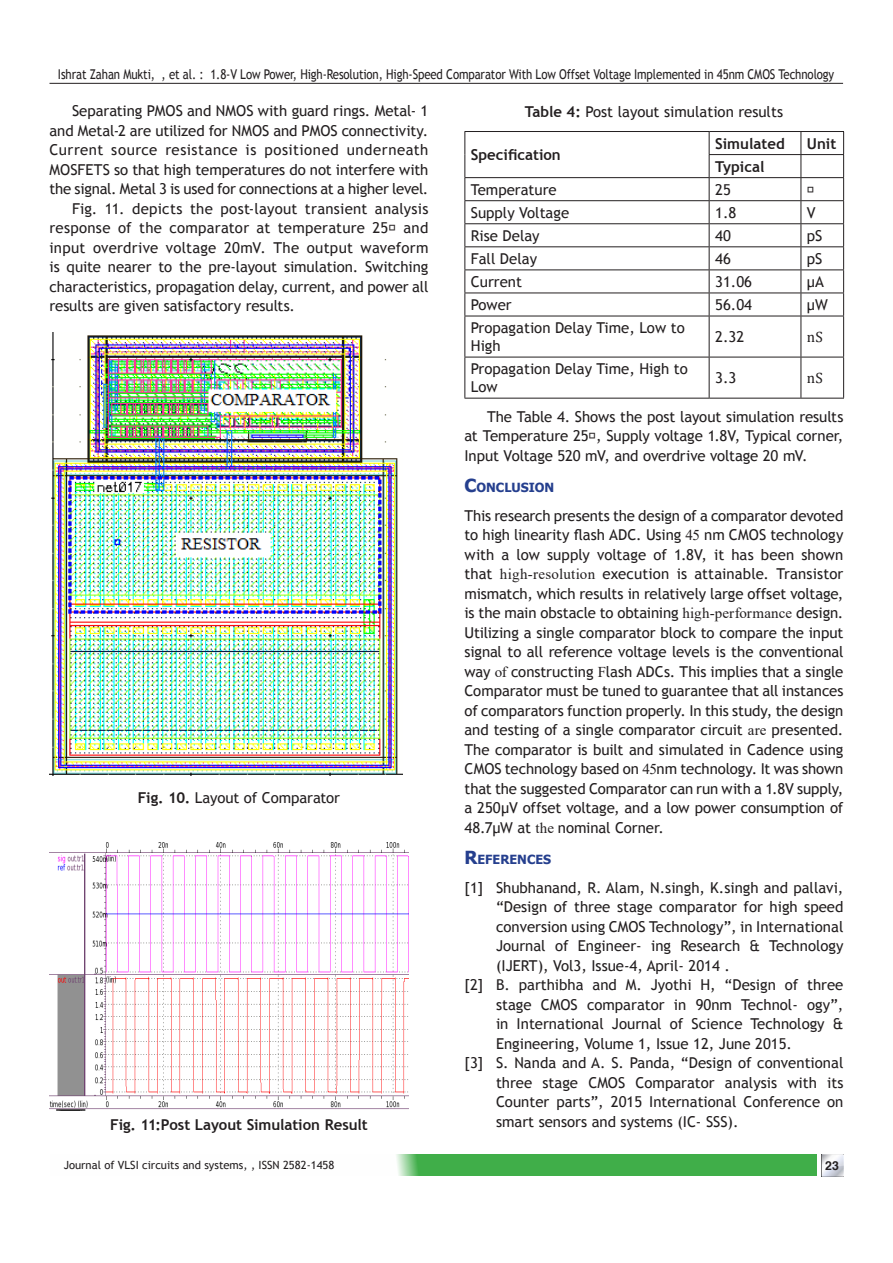
<style>
.page{position:relative;width:893px;height:1263px;background:#fff}
.page>*{position:absolute;margin:0;border:0;box-sizing:border-box;transform-origin:0 0}
.Text_1__No_indent{font:15px/19.5px "Trebuchet MS";color:#231f20;text-align:justify}
.text{font:15px/19.5px "Trebuchet MS";letter-spacing:-.01em;color:#231f20;text-align:justify}
.Table_Text{font:15px/18px "Trebuchet MS";color:#231f20}
.Table_Head{font:15px "Trebuchet MS";color:#231f20}
.Fig{font:700 15px "Trebuchet MS";letter-spacing:-.005em;color:#231f20}
.Table_Text-2{font:700 15px "Trebuchet MS";color:#231f20}
.Fig-2{font:15px "Trebuchet MS";letter-spacing:-.01em;color:#231f20}
.Table_Text-3{font:15px "Cambria Math";color:#231f20}
.t1{font:13.5px "Trebuchet MS";letter-spacing:-.01em;color:#231f20;scale:.85 1}
.t2{font:700 12.6px "Tahoma";color:#253f8e}
.t3{font:700 12.3px "Helvetica";color:#231f20}
.t4{font:11.25px "Trebuchet MS";color:#231f20}
.s1{font-weight:700}
.s2{font-size:18px}
.s3{font-family:"Times New Roman"}
</style>
<div class="page">
<hr style="left:50px;top:83px;width:793px;height:1px;background:#231f20">
<img style="left:821px;top:1154px;width:22px;height:22px">
<div style="left:396px;top:1154px;width:421px;height:22px;background:#40ae49"></div>
<img style="left:50px;top:332px;width:352px;height:443px">
<img style="left:50px;top:843px;width:359px;height:267px">
<hr style="left:464px;top:131px;width:245px;height:1px;background:#231f20">
<hr style="left:709px;top:131px;width:92px;height:1px;background:#231f20">
<hr style="left:801px;top:131px;width:43px;height:1px;background:#231f20">
<hr style="left:709px;top:154px;width:92px;height:1px;background:#231f20">
<hr style="left:801px;top:154px;width:43px;height:1px;background:#231f20">
<hr style="left:464px;top:177px;width:245px;height:1px;background:#231f20">
<hr style="left:709px;top:177px;width:92px;height:1px;background:#231f20">
<hr style="left:801px;top:177px;width:43px;height:1px;background:#231f20">
<hr style="left:464px;top:200px;width:245px;height:1px;background:#231f20">
<hr style="left:709px;top:200px;width:92px;height:1px;background:#231f20">
<hr style="left:801px;top:200px;width:43px;height:1px;background:#231f20">
<hr style="left:464px;top:223px;width:245px;height:1px;background:#231f20">
<hr style="left:709px;top:223px;width:92px;height:1px;background:#231f20">
<hr style="left:801px;top:223px;width:43px;height:1px;background:#231f20">
<hr style="left:464px;top:246px;width:245px;height:1px;background:#231f20">
<hr style="left:709px;top:246px;width:92px;height:1px;background:#231f20">
<hr style="left:801px;top:246px;width:43px;height:1px;background:#231f20">
<hr style="left:464px;top:269px;width:245px;height:1px;background:#231f20">
<hr style="left:709px;top:269px;width:92px;height:1px;background:#231f20">
<hr style="left:801px;top:269px;width:43px;height:1px;background:#231f20">
<hr style="left:464px;top:293px;width:245px;height:1px;background:#231f20">
<svg style="left:464px;top:132px;width:1px;height:184px"></svg>
<hr style="left:709px;top:293px;width:92px;height:1px;background:#231f20">
<svg style="left:709px;top:132px;width:1px;height:184px"></svg>
<hr style="left:801px;top:293px;width:43px;height:1px;background:#231f20">
<svg style="left:801px;top:132px;width:1px;height:184px"></svg>
<svg style="left:843px;top:132px;width:1px;height:184px"></svg>
<hr style="left:464px;top:316px;width:245px;height:1px;background:#231f20">
<hr style="left:464px;top:316px;width:1px;height:41px;background:#231f20">
<hr style="left:709px;top:316px;width:92px;height:1px;background:#231f20">
<hr style="left:709px;top:316px;width:1px;height:41px;background:#231f20">
<hr style="left:801px;top:316px;width:43px;height:1px;background:#231f20">
<hr style="left:801px;top:316px;width:1px;height:41px;background:#231f20">
<hr style="left:843px;top:316px;width:1px;height:41px;background:#231f20">
<hr style="left:464px;top:357px;width:245px;height:1px;background:#231f20">
<hr style="left:464px;top:357px;width:1px;height:41px;background:#231f20">
<hr style="left:709px;top:357px;width:92px;height:1px;background:#231f20">
<hr style="left:709px;top:357px;width:1px;height:41px;background:#231f20">
<hr style="left:801px;top:357px;width:43px;height:1px;background:#231f20">
<hr style="left:801px;top:357px;width:1px;height:41px;background:#231f20">
<hr style="left:843px;top:357px;width:1px;height:41px;background:#231f20">
<hr style="left:464px;top:398px;width:245px;height:1px;background:#231f20">
<hr style="left:709px;top:398px;width:92px;height:1px;background:#231f20">
<hr style="left:801px;top:398px;width:43px;height:1px;background:#231f20">
<p class="t1" style="left:58px;top:66px;width:915px">Ishrat Zahan Mukti, , et al. : 1.8-V Low Power, High-Resolution, High-Speed Comparator With Low Offset Voltage Implemented in 45nm CMOS Technology</p>
<p class="text" style="left:50px;top:101px;width:380px;text-indent:22px">Separating PMOS and NMOS with guard rings. Metal- 1 and Metal-2 are utilized for NMOS and PMOS connectivity.<br>Current source resistance is positioned underneath MOSFETS so that high temperatures do not interfere with the signal. Metal 3 is used for connections at a higher level.</p>
<p class="text" style="left:50px;top:199px;width:380px;text-indent:22px">Fig. 11. depicts the post-layout transient analysis response of the comparator at temperature 25℃ and input overdrive voltage 20mV. The output waveform is quite nearer to the pre-layout simulation. Switching characteristics, propagation delay, current, and power all results are given satisfactory results.</p>
<p class="Fig-2" style="left:138px;top:789px;width:204px"><span class="s1">Fig. 10.</span> Layout of Comparator</p>
<p class="Fig" style="left:110px;top:1115px;width:259px">Fig. 11:Post Layout Simulation Result</p>
<p class="Table_Head" style="left:525px;top:103px;width:260px"><span class="s1">Table 4:</span> Post layout simulation results</p>
<p class="Table_Text-2" style="left:471px;top:145px;width:91px">Specification</p>
<p class="Table_Text-2" style="left:715px;top:134px;width:71px">Simulated</p>
<p class="Table_Text-2" style="left:807px;top:134px;width:31px">Unit</p>
<p class="Table_Text-2" style="left:715px;top:157px;width:51px">Typical</p>
<p class="Table_Text" style="left:471px;top:181px;width:87px">Temperature</p>
<p class="Table_Text" style="left:715px;top:181px;width:17px">25</p>
<p class="Table_Text" style="left:807px;top:181px;width:9px">℃</p>
<p class="Table_Text" style="left:471px;top:204px;width:100px">Supply Voltage</p>
<p class="Table_Text" style="left:715px;top:204px;width:23px">1.8</p>
<p class="Table_Text" style="left:807px;top:204px;width:10px">V</p>
<p class="Table_Text" style="left:471px;top:227px;width:70px">Rise Delay</p>
<p class="Table_Text" style="left:715px;top:227px;width:17px">40</p>
<p class="Table_Text" style="left:807px;top:227px;width:17px">pS</p>
<p class="Table_Text" style="left:471px;top:250px;width:68px">Fall Delay</p>
<p class="Table_Text" style="left:715px;top:250px;width:17px">46</p>
<p class="Table_Text" style="left:807px;top:250px;width:17px">pS</p>
<p class="Table_Text" style="left:471px;top:273px;width:53px">Current</p>
<p class="Table_Text" style="left:715px;top:273px;width:38px">31.06</p>
<p class="Table_Text" style="left:807px;top:273px;width:19px">μA</p>
<p class="Table_Text" style="left:471px;top:296px;width:42px">Power</p>
<p class="Table_Text" style="left:715px;top:296px;width:38px">56.04</p>
<p class="Table_Text" style="left:807px;top:296px;width:22px">μW</p>
<p class="Table_Text" style="left:471px;top:319px;width:215px">Propagation Delay Time, Low to<br>High</p>
<p class="Table_Text" style="left:715px;top:328px;width:31px">2.32</p>
<p class="Table_Text-3" style="left:807px;top:328px;width:17px">nS</p>
<p class="Table_Text" style="left:471px;top:360px;width:218px">Propagation Delay Time, High to<br>Low</p>
<p class="Table_Text" style="left:715px;top:369px;width:23px">3.3</p>
<p class="Table_Text-3" style="left:807px;top:369px;width:17px">nS</p>
<p class="text" style="left:464px;top:407px;width:380px;text-indent:22px">The Table 4. Shows the post layout simulation results at Temperature 25℃, Supply voltage 1.8V, Typical corner, Input Voltage 520 mV, and overdrive voltage 20 mV.</p>
<h1 class="t2" style="left:464px;top:479px;width:91px"><span class="s2">C</span>ONCLUSION</h1>
<p class="Text_1__No_indent" style="left:464px;top:506px;width:380px">This research presents the design of a comparator devoted to high linearity flash ADC. Using <span class="s3">45</span> nm CMOS technology with a low supply voltage of 1.8V, it has been shown that <span class="s3">high-resolution</span> execution is attainable. Transistor mismatch, which results in relatively large offset voltage, is the main obstacle to obtaining <span class="s3">high-performance</span> design.<br>Utilizing a single comparator block to compare the input signal to all reference voltage levels is the conventional way <span class="s3">of</span> constructing <span class="s3">F</span>lash ADCs. This implies that a single Comparator must be tuned to guarantee that all instances of comparators function properly. In this study, the design and testing of a single comparator circuit <span class="s3">are</span> presented.<br>The comparator is built and simulated in Cadence using CMOS technology based on <span class="s3">45</span>nm technology. It was shown that the suggested Comparator can run with a 1.8V supply, a 250μV offset voltage, and a low power consumption of 48.7μW at <span class="s3">the</span> nominal Corner.</p>
<h1 class="t2" style="left:464px;top:851px;width:88px"><span class="s2">R</span>EFERENCES</h1>
<p class="Text_1__No_indent" style="left:496px;top:878px;width:349px;text-indent:-32px">[1] Shubhanand, R. Alam, N.singh, K.singh and pallavi, “Design of three stage comparator for high speed conversion using CMOS Technology”, in International Journal of Engineer- ing Research &amp; Technology (IJERT), Vol3, Issue-4, April- 2014 .</p>
<p class="Text_1__No_indent" style="left:496px;top:975px;width:349px;text-indent:-32px">[2] B. parthibha and M. Jyothi H, “Design of three stage CMOS comparator in 90nm Technol- ogy”, in International Journal of Science Technology &amp; Engineering, Volume 1, Issue 12, June 2015.</p>
<p class="Text_1__No_indent" style="left:496px;top:1053px;width:349px;text-indent:-32px">[3] S. Nanda and A. S. Panda, “Design of conventional three stage CMOS Comparator analysis with its Counter parts”, 2015 International Conference on smart sensors and systems (IC- SSS).</p>
<p class="t4" style="left:64px;top:1158px;width:272px">Journal of VLSI circuits and systems, , ISSN 2582-1458</p>
<p class="t3" style="left:825px;top:1158px;width:15px">23</p>
</div>
